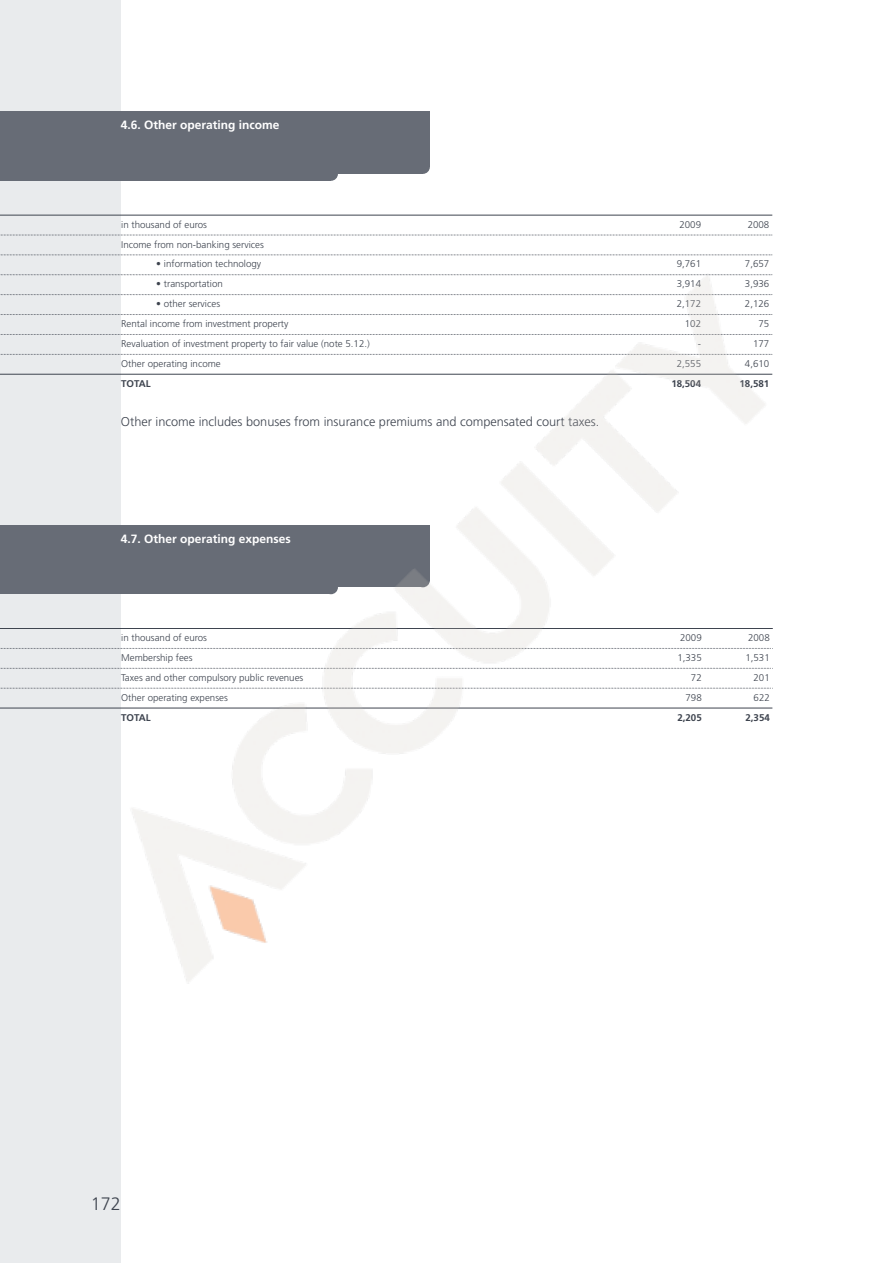
<style>
.page{position:relative;width:893px;height:1263px;background:#fff}
.page>*{position:absolute;margin:0;border:0;box-sizing:border-box;transform-origin:0 0}
.t1{font:300 18px "Frutiger CE";color:#3e444f}
.t2{font:300 12.75px "Frutiger CE";color:#3e444f}
.t3{font:700 12px "Frutiger CE";color:#fff}
.t4{font:300 9.75px "Frutiger CE";color:#3e444f}
.t5{font:700 9.75px "Frutiger CE";color:#3e444f}
</style>
<div class="page">
<div style="left:0;top:0;width:121px;height:1263px;background:#e9ebed"></div>
<div style="left:0;top:131px;width:423px;height:43px;background:#676c76"></div>
<div style="left:0;top:131px;width:331px;height:50px;background:#676c76"></div>
<div style="left:416px;top:160px;width:14px;height:14px;background:#676c76;border-radius:50%"></div>
<div style="left:324px;top:167px;width:14px;height:14px;background:#676c76;border-radius:50%"></div>
<div style="left:0;top:111px;width:430px;height:56px;background:#676c76"></div>
<hr style="left:0;top:215px;width:772px;height:1px;background:#3e444f">
<svg style="left:0;top:235px;width:42px;height:1px"></svg>
<svg style="left:0;top:254px;width:42px;height:1px"></svg>
<svg style="left:0;top:274px;width:42px;height:1px"></svg>
<svg style="left:0;top:294px;width:42px;height:1px"></svg>
<svg style="left:0;top:314px;width:42px;height:1px"></svg>
<svg style="left:0;top:334px;width:42px;height:1px"></svg>
<svg style="left:0;top:354px;width:42px;height:1px"></svg>
<hr style="left:0;top:374px;width:772px;height:1px;background:#3e444f">
<div style="left:0;top:545px;width:331px;height:49px;background:#676c76"></div>
<div style="left:0;top:525px;width:430px;height:55px;background:#676c76"></div>
<hr style="left:0;top:628px;width:773px;height:1px;background:#3e444f">
<svg style="left:0;top:648px;width:42px;height:1px"></svg>
<svg style="left:0;top:668px;width:42px;height:1px"></svg>
<svg style="left:0;top:688px;width:42px;height:1px"></svg>
<hr style="left:0;top:708px;width:772px;height:1px;background:#3e444f">
<img style="left:42px;top:234px;width:731px;height:750px">
<p class="t3" style="left:121px;top:120px;width:160px">4.6. Other operating income</p>
<p class="t4" style="left:121px;top:220px;width:87px">in thousand of euros</p>
<p class="t4" style="left:679px;top:220px;width:23px">2009</p>
<p class="t4" style="left:748px;top:220px;width:23px">2008</p>
<p class="t4" style="left:121px;top:240px;width:144px">Income from non-banking services</p>
<p class="t4" style="left:156px;top:260px;width:106px">• information technology</p>
<p class="t4" style="left:677px;top:260px;width:26px">9,761</p>
<p class="t4" style="left:745px;top:260px;width:26px">7,657</p>
<p class="t4" style="left:156px;top:280px;width:68px">• transportation</p>
<p class="t4" style="left:677px;top:280px;width:26px">3,914</p>
<p class="t4" style="left:745px;top:280px;width:26px">3,936</p>
<p class="t4" style="left:156px;top:300px;width:65px">• other services</p>
<p class="t4" style="left:677px;top:300px;width:26px">2,172</p>
<p class="t4" style="left:745px;top:300px;width:26px">2,126</p>
<p class="t4" style="left:121px;top:320px;width:169px">Rental income from investment property</p>
<p class="t4" style="left:685px;top:320px;width:18px">102</p>
<p class="t4" style="left:758px;top:320px;width:12px">75</p>
<p class="t4" style="left:121px;top:340px;width:250px">Revaluation of investment property to fair value (note 5.12.)</p>
<p class="t4" style="left:698px;top:340px;width:5px">-</p>
<p class="t4" style="left:753px;top:340px;width:18px">177</p>
<p class="t4" style="left:121px;top:360px;width:101px">Other operating income</p>
<p class="t4" style="left:677px;top:360px;width:26px">2,555</p>
<p class="t4" style="left:745px;top:360px;width:26px">4,610</p>
<p class="t5" style="left:121px;top:379px;width:31px">TOTAL</p>
<p class="t5" style="left:671px;top:379px;width:31px">18,504</p>
<p class="t5" style="left:739px;top:379px;width:31px">18,581</p>
<p class="t2" style="left:121px;top:417px;width:480px">Other income includes bonuses from insurance premiums and compensated court taxes.</p>
<p class="t3" style="left:121px;top:534px;width:171px">4.7. Other operating expenses</p>
<p class="t4" style="left:121px;top:634px;width:87px">in thousand of euros</p>
<p class="t4" style="left:680px;top:634px;width:23px">2009</p>
<p class="t4" style="left:748px;top:634px;width:23px">2008</p>
<p class="t4" style="left:121px;top:654px;width:73px">Membership fees</p>
<p class="t4" style="left:677px;top:654px;width:26px">1,335</p>
<p class="t4" style="left:745px;top:654px;width:26px">1,531</p>
<p class="t4" style="left:121px;top:673px;width:184px">Taxes and other compulsory public revenues</p>
<p class="t4" style="left:691px;top:673px;width:12px">72</p>
<p class="t4" style="left:754px;top:673px;width:18px">201</p>
<p class="t4" style="left:121px;top:693px;width:108px">Other operating expenses</p>
<p class="t4" style="left:685px;top:693px;width:18px">798</p>
<p class="t4" style="left:754px;top:693px;width:18px">622</p>
<p class="t5" style="left:121px;top:713px;width:31px">TOTAL</p>
<p class="t5" style="left:677px;top:713px;width:26px">2,205</p>
<p class="t5" style="left:745px;top:713px;width:26px">2,354</p>
<p class="t1" style="left:91px;top:1196px;width:31px">172</p>
</div>
